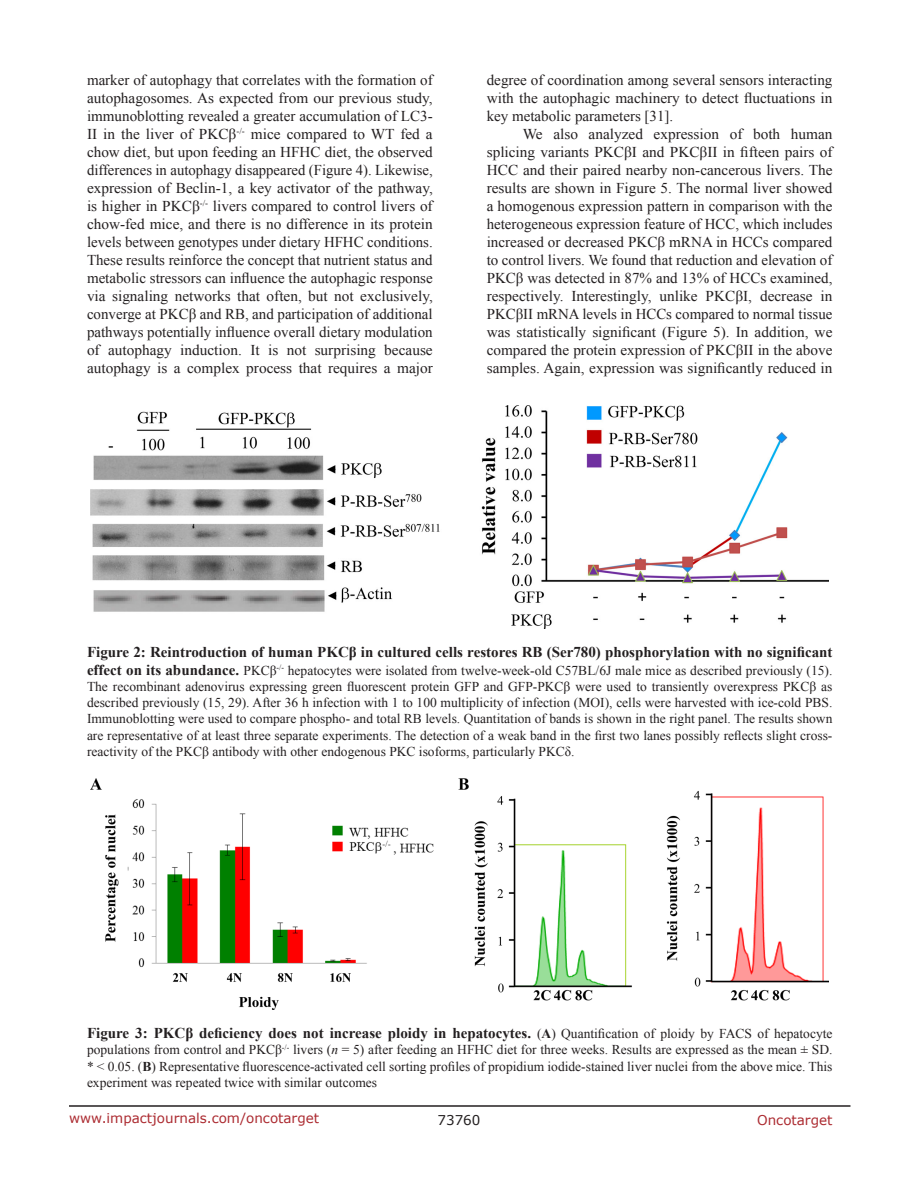
<style>
.page{position:relative;width:918px;height:1188px;background:#fff}
.page>*{position:absolute;margin:0;border:0;box-sizing:border-box;transform-origin:0 0}
.BodyText{font:15px/18px "Times New Roman";color:#231f20;text-align:justify}
.FigureText{font:700 15px "Times New Roman";color:#231f20}
.FigureText-2{font:13.5px/16.2px "Times New Roman";color:#231f20;text-align:justify}
.t1{font:13.5px "Verdana";color:#ac2b31}
.t2{font:13.5px "Verdana";color:#231f20}
.s1{font-weight:700;font-size:15px}
.s2{font-weight:400;font-size:13.5px}
.s3{font-size:13.5px}
.s4{font-style:italic}
.s5{font-weight:700}
</style>
<div class="page">
<hr style="left:69px;top:1105px;width:781px;height:2px;background:#231f20">
<img style="left:91px;top:406px;width:738px;height:223px">
<img style="left:91px;top:779px;width:738px;height:230px">
<p class="BodyText" style="left:87px;top:71px;width:347px">marker of autophagy that correlates with the formation of autophagosomes. As expected from our previous study, immunoblotting revealed a greater accumulation of LC3- II in the liver of PKCβ<sup>-/-</sup> mice compared to WT fed a chow diet, but upon feeding an HFHC diet, the observed differences in autophagy disappeared (Figure 4). Likewise, expression of Beclin-1, a key activator of the pathway, is higher in PKCβ<sup>-/-</sup> livers compared to control livers of chow-fed mice, and there is no difference in its protein levels between genotypes under dietary HFHC conditions.<br>These results reinforce the concept that nutrient status and metabolic stressors can influence the autophagic response via signaling networks that often, but not exclusively, converge at PKCβ and RB, and participation of additional pathways potentially influence overall dietary modulation of autophagy induction. It is not surprising because autophagy is a complex process that requires a major</p>
<p class="BodyText" style="left:487px;top:71px;width:347px">degree of coordination among several sensors interacting with the autophagic machinery to detect fluctuations in key metabolic parameters [31].</p>
<p class="BodyText" style="left:487px;top:125px;width:347px;text-indent:36px">We also analyzed expression of both human splicing variants PKCβI and PKCβII in fifteen pairs of HCC and their paired nearby non-cancerous livers. The results are shown in Figure 5. The normal liver showed a homogenous expression pattern in comparison with the heterogeneous expression feature of HCC, which includes increased or decreased PKCβ mRNA in HCCs compared to control livers. We found that reduction and elevation of PKCβ was detected in 87% and 13% of HCCs examined, respectively. Interestingly, unlike PKCβI, decrease in PKCβII mRNA levels in HCCs compared to normal tissue was statistically significant (Figure 5). In addition, we compared the protein expression of PKCβII in the above samples. Again, expression was significantly reduced in</p>
<p class="FigureText" style="left:87px;top:641px;width:747px">Figure 2: Reintroduction of human PKCβ in cultured cells restores RB (Ser780) phosphorylation with no significant</p>
<p class="FigureText-2" style="left:87px;top:662px;width:747px"><span class="s1">effect on its abundance.</span> PKCβ<sup>-/-</sup> hepatocytes were isolated from twelve-week-old C57BL/6J male mice as described previously (15).<br>The recombinant adenovirus expressing green fluorescent protein GFP and GFP-PKCβ were used to transiently overexpress PKCβ as described previously (15, 29). After 36 h infection with 1 to 100 multiplicity of infection (MOI), cells were harvested with ice-cold PBS.<br>Immunoblotting were used to compare phospho- and total RB levels. Quantitation of bands is shown in the right panel. The results shown are representative of at least three separate experiments. The detection of a weak band in the first two lanes possibly reflects slight cross&shy;reactivity of the PKCβ antibody with other endogenous PKC isoforms, particularly PKCδ.</p>
<p class="FigureText" style="left:87px;top:1023px;width:747px">Figure 3: PKCβ deficiency does not increase ploidy in hepatocytes. <span class="s2">(</span><span class="s3">A</span><span class="s2">) Quantification of ploidy by FACS of hepatocyte</span></p>
<p class="FigureText-2" style="left:87px;top:1042px;width:747px">populations from control and PKCβ<sup>-/-</sup> livers (<span class="s4">n</span> = 5) after feeding an HFHC diet for three weeks. Results are expressed as the mean ± SD. * &lt; 0.05. (<span class="s5">B</span>) Representative fluorescence-activated cell sorting profiles of propidium iodide-stained liver nuclei from the above mice. This experiment was repeated twice with similar outcomes</p>
<p class="t1" style="left:69px;top:1109px;width:252px">www.impactjournals.com/oncotarget</p>
<p class="t2" style="left:438px;top:1111px;width:44px">73760</p>
<p class="t1" style="left:757px;top:1111px;width:77px">Oncotarget</p>
</div>
